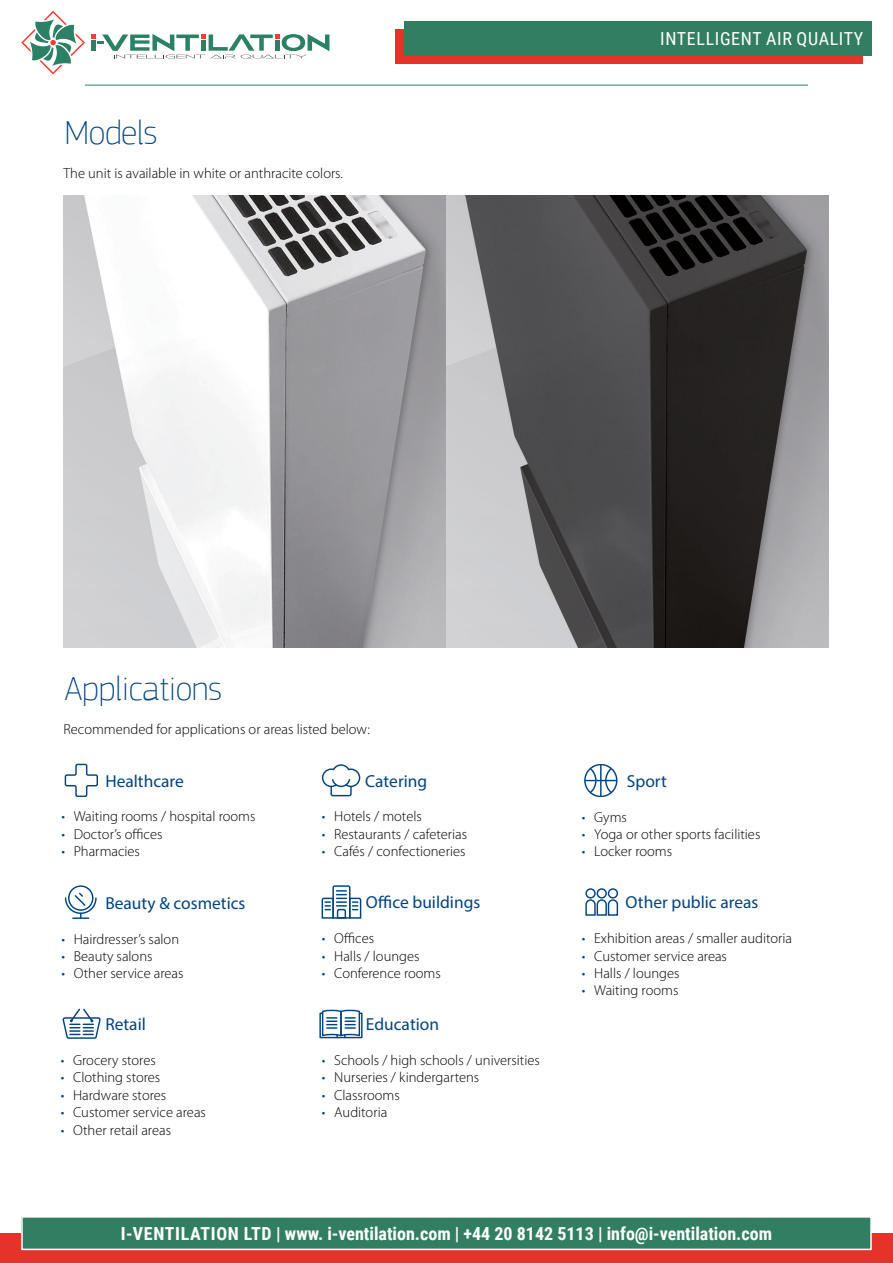
<style>
.page{position:relative;width:893px;height:1263px;background:#fff}
.page>*{position:absolute;margin:0;border:0;box-sizing:border-box;transform-origin:0 0}
.t1{font:100 34.8px "PF Square Sans Pro";letter-spacing:-.005em;color:#004380}
.t2{font:700 18px "Roboto Condensed";color:#fff}
.t3{font:18px "Roboto Condensed";letter-spacing:.035em;color:#fff}
.t4{font:17.4px "Myriad Pro";color:#004380}
.t5{font:300 14.55px "Myriad Pro";color:#000}
.s1{color:#004380}
</style>
<div class="page">
<img style="left:64px;top:195px;width:382px;height:453px">
<svg style="left:446px;top:195px;width:382px;height:453px;background:#616061"></svg>
<svg style="left:64px;top:764px;width:34px;height:33px"></svg>
<div style="left:68px;top:886px;width:25px;height:25px;border:1px solid #004380;border-radius:50%"></div>
<svg style="left:64px;top:891px;width:33px;height:28px"></svg>
<svg style="left:62px;top:1008px;width:39px;height:31px"></svg>
<svg style="left:321px;top:764px;width:40px;height:33px"></svg>
<svg style="left:321px;top:886px;width:41px;height:33px"></svg>
<svg style="left:319px;top:1009px;width:44px;height:30px"></svg>
<div style="left:584px;top:764px;width:33px;height:33px;border:1px solid #004380;border-radius:50%"></div>
<svg style="left:588px;top:766px;width:9px;height:29px"></svg>
<svg style="left:604px;top:766px;width:9px;height:29px"></svg>
<hr style="left:600px;top:765px;width:1px;height:31px;background:#004380">
<hr style="left:585px;top:780px;width:32px;height:1px;background:#004380">
<svg style="left:585px;top:899px;width:34px;height:17px"></svg>
<div style="left:585px;top:888px;width:11px;height:11px;border:1px solid #004380;border-radius:50%"></div>
<div style="left:596px;top:888px;width:11px;height:11px;border:1px solid #004380;border-radius:50%"></div>
<div style="left:608px;top:888px;width:10px;height:11px;border:1px solid #004380;border-radius:50%"></div>
<div style="left:0;top:1233px;width:893px;height:30px;background:#e6332a"></div>
<div style="left:22px;top:1217px;width:849px;height:32px;background:#327e63"></div>
<div style="left:21px;top:1216px;width:851px;height:34px;border:2px solid #fff"></div>
<hr style="left:85px;top:85px;width:723px;height:1px;background:#327e63">
<div style="left:395px;top:30px;width:468px;height:34px;background:#e6332a"></div>
<div style="left:404px;top:21px;width:468px;height:34px;background:#327e63"></div>
<svg style="left:91px;top:34px;width:238px;height:24px"></svg>
<svg style="left:21px;top:10px;width:64px;height:64px"></svg>
<h1 class="t1" style="left:64px;top:118px;width:95px">Models</h1>
<p class="t5" style="left:64px;top:168px;width:281px">The unit is available in white or anthracite colors.</p>
<p class="t3" style="left:660px;top:28px;width:205px">INTELLIGENT AIR QUALITY</p>
<h1 class="t1" style="left:64px;top:674px;width:159px">Applications</h1>
<p class="t5" style="left:64px;top:724px;width:308px">Recommended for applications or areas listed below:</p>
<p class="t4" style="left:105px;top:775px;width:80px">Healthcare</p>
<p class="t4" style="left:365px;top:775px;width:63px">Catering</p>
<p class="t5" style="left:61px;top:811px;width:196px"><span class="s1">•</span> Waiting rooms / hospital rooms</p>
<p class="t5" style="left:61px;top:829px;width:102px"><span class="s1">•</span> Doctor’s offices</p>
<p class="t5" style="left:61px;top:846px;width:80px"><span class="s1">•</span> Pharmacies</p>
<p class="t5" style="left:322px;top:811px;width:101px"><span class="s1">•</span> Hotels / motels</p>
<p class="t5" style="left:322px;top:829px;width:147px"><span class="s1">•</span> Restaurants / cafeterias</p>
<p class="t5" style="left:322px;top:846px;width:145px"><span class="s1">•</span> Cafés / confectioneries</p>
<p class="t4" style="left:627px;top:775px;width:41px">Sport</p>
<p class="t5" style="left:582px;top:811px;width:47px"><span class="s1">•</span> Gyms</p>
<p class="t5" style="left:582px;top:829px;width:180px"><span class="s1">•</span> Yoga or other sports facilities</p>
<p class="t5" style="left:582px;top:846px;width:92px"><span class="s1">•</span> Locker rooms</p>
<p class="t4" style="left:105px;top:896px;width:142px">Beauty &amp; cosmetics</p>
<p class="t5" style="left:61px;top:933px;width:119px"><span class="s1">•</span> Hairdresser’s salon</p>
<p class="t5" style="left:61px;top:951px;width:93px"><span class="s1">•</span> Beauty salons</p>
<p class="t5" style="left:61px;top:968px;width:124px"><span class="s1">•</span> Other service areas</p>
<p class="t4" style="left:105px;top:1018px;width:42px">Retail</p>
<p class="t5" style="left:61px;top:1055px;width:97px"><span class="s1">•</span> Grocery stores</p>
<p class="t5" style="left:61px;top:1072px;width:101px"><span class="s1">•</span> Clothing stores</p>
<p class="t5" style="left:61px;top:1089px;width:107px"><span class="s1">•</span> Hardware stores</p>
<p class="t5" style="left:61px;top:1107px;width:147px"><span class="s1">•</span> Customer service areas</p>
<p class="t5" style="left:61px;top:1124px;width:112px"><span class="s1">•</span> Other retail areas</p>
<p class="t4" style="left:366px;top:896px;width:116px">Office buildings</p>
<p class="t4" style="left:626px;top:896px;width:134px">Other public areas</p>
<p class="t5" style="left:322px;top:933px;width:54px"><span class="s1">•</span> Offices</p>
<p class="t5" style="left:322px;top:950px;width:99px"><span class="s1">•</span> Halls / lounges</p>
<p class="t5" style="left:322px;top:968px;width:120px"><span class="s1">•</span> Conference rooms</p>
<p class="t4" style="left:366px;top:1018px;width:75px">Education</p>
<p class="t5" style="left:322px;top:1055px;width:219px"><span class="s1">•</span> Schools / high schools / universities</p>
<p class="t5" style="left:322px;top:1072px;width:159px"><span class="s1">•</span> Nurseries / kindergartens</p>
<p class="t5" style="left:322px;top:1089px;width:79px"><span class="s1">•</span> Classrooms</p>
<p class="t5" style="left:322px;top:1107px;width:67px"><span class="s1">•</span> Auditoria</p>
<p class="t5" style="left:582px;top:933px;width:212px"><span class="s1">•</span> Exhibition areas / smaller auditoria</p>
<p class="t5" style="left:582px;top:950px;width:147px"><span class="s1">•</span> Customer service areas</p>
<p class="t5" style="left:582px;top:968px;width:99px"><span class="s1">•</span> Halls / lounges</p>
<p class="t5" style="left:582px;top:985px;width:98px"><span class="s1">•</span> Waiting rooms</p>
<p class="t2" style="left:121px;top:1223px;width:653px">I-VENTILATION LTD | www. i-ventilation.com | +44 20 8142 5113 | info@i-ventilation.com</p>
</div>
